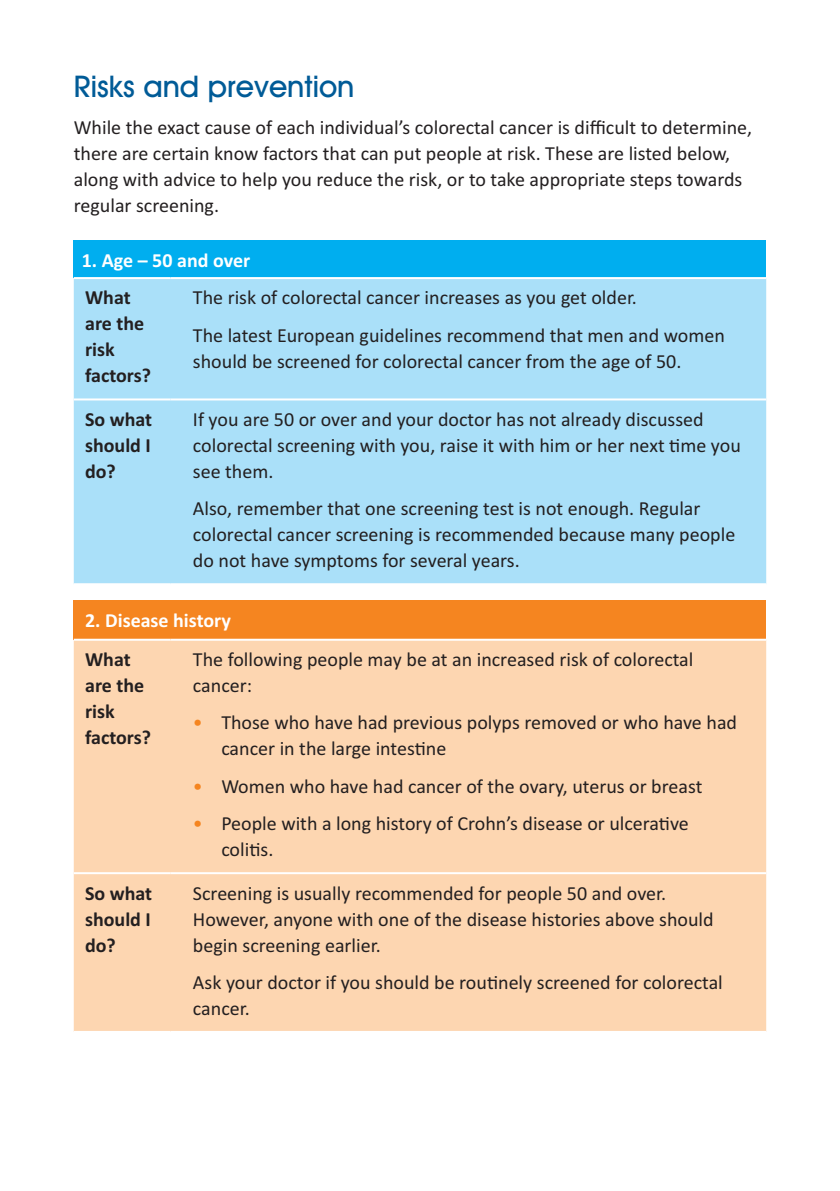
<style>
.page{position:relative;width:840px;height:1191px;background:#fff}
.page>*{position:absolute;margin:0;border:0;box-sizing:border-box;transform-origin:0 0}
.t1{font:500 30px "Avant Garde IT Cby BT";color:#005b97}
.t2{font:20px/26px "Calibri";color:#231f20}
.t3{font:700 20px/26px "Calibri";color:#231f20}
.t4{font:700 20px "Calibri";color:#fff}
.s1{color:#f58520}
</style>
<div class="page">
<div style="left:74px;top:240px;width:691px;height:38px;background:#00aeef"></div>
<div style="left:74px;top:279px;width:691px;height:304px;background:#aae0f9"></div>
<div style="left:74px;top:600px;width:691px;height:39px;background:#f58520"></div>
<div style="left:74px;top:640px;width:691px;height:391px;background:#fdd6b1"></div>
<hr style="left:74px;top:398px;width:96px;height:2px;background:#fff">
<hr style="left:170px;top:398px;width:595px;height:2px;background:#fff">
<hr style="left:74px;top:638px;width:96px;height:2px;background:#fff">
<hr style="left:170px;top:638px;width:595px;height:2px;background:#fff">
<hr style="left:74px;top:872px;width:96px;height:2px;background:#fff">
<hr style="left:170px;top:872px;width:595px;height:2px;background:#fff">
<hr style="left:74px;top:277px;width:96px;height:2px;background:#fff">
<hr style="left:170px;top:277px;width:595px;height:2px;background:#fff">
<h1 class="t1" style="left:74px;top:68px;width:282px">Risks and prevention</h1>
<p class="t2" style="left:74px;top:113px;width:679px">While the exact cause of each individual’s colorectal cancer is difficult to determine, there are certain know factors that can put people at risk. These are listed below, along with advice to help you reduce the risk, or to take appropriate steps towards regular screening.</p>
<p class="t4" style="left:82px;top:248px;width:170px">1. Age – 50 and over</p>
<p class="t3" style="left:85px;top:284px;width:67px">What are the risk factors?</p>
<p class="t2" style="left:193px;top:278px;width:533px;line-height:37.4px">The risk of colorectal cancer increases as you get older.<br>The latest European guidelines recommend that men and women</p>
<p class="t2" style="left:193px;top:347px;width:489px">should be screened for colorectal cancer from the age of 50.</p>
<p class="t3" style="left:85px;top:405px;width:68px;text-align:justify">So what should I do?</p>
<p class="t2" style="left:193px;top:405px;width:549px">If you are 50 or over and your doctor has not already discussed colorectal screening with you, raise it with him or her next time you see them.</p>
<p class="t2" style="left:193px;top:494px;width:543px">Also, remember that one screening test is not enough. Regular colorectal cancer screening is recommended because many people do not have symptoms for several years.</p>
<p class="t4" style="left:85px;top:607px;width:147px">2. Disease history</p>
<p class="t3" style="left:85px;top:645px;width:67px">What are the risk factors?</p>
<p class="t2" style="left:193px;top:645px;width:501px">The following people may be at an increased risk of colorectal cancer:</p>
<p class="t2" style="left:221px;top:709px;width:517px;text-indent:-28px"><span class="s1">•</span> Those who have had previous polyps removed or who have had cancer in the large intestine</p>
<p class="t2" style="left:193px;top:772px;width:510px"><span class="s1">•</span> Women who have had cancer of the ovary, uterus or breast</p>
<p class="t2" style="left:221px;top:809px;width:469px;text-indent:-28px"><span class="s1">•</span> People with a long history of Crohn’s disease or ulcerative colitis.</p>
<p class="t3" style="left:85px;top:879px;width:68px;text-align:justify">So what should I do?</p>
<p class="t2" style="left:193px;top:879px;width:522px">Screening is usually recommended for people 50 and over.<br>However, anyone with one of the disease histories above should begin screening earlier.</p>
<p class="t2" style="left:193px;top:968px;width:531px">Ask your doctor if you should be routinely screened for colorectal cancer.</p>
</div>
